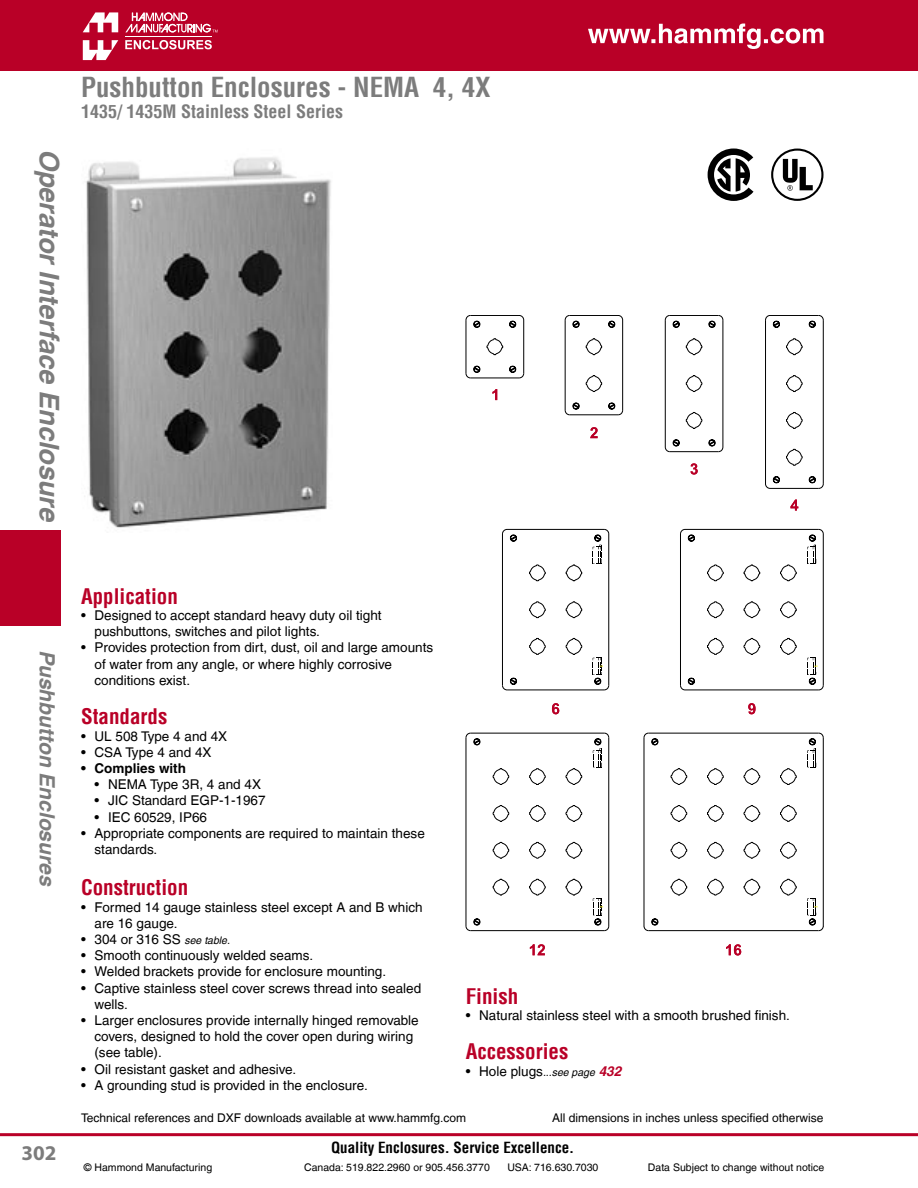
<style>
.page{position:relative;width:918px;height:1188px;background:#fff}
.page>*{position:absolute;margin:0;border:0;box-sizing:border-box;transform-origin:0 0}
.t1{font:700 condensed 27px "Helvetica";color:#7c7c7c}
.t2{font:italic 700 27px "Helvetica";color:#7c7c7c}
.t3{font:700 condensed 21px "Helvetica";color:#b90027}
.t4{font:italic 700 21px "Helvetica";color:#7c7c7c}
.t5{font:700 21px "Myriad";color:#7c7c7c}
.t6{font:700 condensed 18px "Helvetica";color:#7c7c7c}
.t7{font:700 condensed 15px "Helvetica";color:#000}
.t8{font:13.5px/16.2px "Helvetica";color:#000}
.t9{font:700 13.5px "Helvetica";color:#000}
.t10{font:12px "Helvetica";color:#000}
.t11{font:10.5px "Helvetica";color:#000}
.t12{font:italic 10.5px "Helvetica";color:#000}
.s1{font-style:italic;font-size:10.5px}
.s2{font-style:normal;font-size:13.5px}
.s3{font-weight:700;font-size:13.5px;color:#b90027}
</style>
<div class="page">
<div style="left:0;top:530px;width:61px;height:96px;background:#b90027"></div>
<hr style="left:0;top:1133px;width:918px;height:3px;background:#b90027">
<div style="left:0;top:0;width:918px;height:70px;background:#b90027"></div>
<svg style="left:83px;top:12px;width:35px;height:20px"></svg>
<svg style="left:83px;top:40px;width:35px;height:20px"></svg>
<svg style="left:125px;top:12px;width:93px;height:20px"></svg>
<hr style="left:125px;top:36px;width:87px;height:1px;background:#fff">
<svg style="left:125px;top:40px;width:87px;height:9px"></svg>
<svg style="left:588px;top:24px;width:236px;height:25px"></svg>
<img style="left:86px;top:157px;width:245px;height:371px">
<svg style="left:590px;top:427px;width:8px;height:11px"></svg>
<svg style="left:565px;top:315px;width:58px;height:100px"></svg>
<svg style="left:690px;top:463px;width:8px;height:12px"></svg>
<svg style="left:665px;top:315px;width:58px;height:137px"></svg>
<svg style="left:790px;top:500px;width:8px;height:11px"></svg>
<svg style="left:765px;top:315px;width:59px;height:174px"></svg>
<svg style="left:748px;top:703px;width:8px;height:11px"></svg>
<svg style="left:680px;top:529px;width:144px;height:161px"></svg>
<svg style="left:492px;top:389px;width:5px;height:11px"></svg>
<svg style="left:466px;top:315px;width:58px;height:63px"></svg>
<svg style="left:552px;top:703px;width:7px;height:11px"></svg>
<svg style="left:502px;top:529px;width:107px;height:161px"></svg>
<svg style="left:530px;top:944px;width:15px;height:11px"></svg>
<svg style="left:466px;top:733px;width:143px;height:198px"></svg>
<svg style="left:726px;top:944px;width:15px;height:11px"></svg>
<svg style="left:644px;top:733px;width:180px;height:198px"></svg>
<svg style="left:708px;top:148px;width:46px;height:53px"></svg>
<svg style="left:771px;top:149px;width:53px;height:52px"></svg>
<h1 class="t2" style="left:66px;top:148px;width:375px;rotate:90deg">Operator Interface Enclosure</h1>
<h1 class="t1" style="left:81px;top:70px;width:411px">Pushbutton Enclosures - NEMA 4, 4X</h1>
<h3 class="t6" style="left:81px;top:101px;width:264px">1435/ 1435M Stainless Steel Series</h3>
<h2 class="t4" style="left:60px;top:650px;width:238px;rotate:90deg">Pushbutton Enclosures</h2>
<h2 class="t3" style="left:81px;top:583px;width:98px">Application</h2>
<p class="t8" style="left:94px;top:607px;width:340px">Designed to accept standard heavy duty oil tight pushbuttons, switches and pilot lights.<br>Provides protection from dirt, dust, oil and large amounts of water from any angle, or where highly corrosive conditions exist.</p>
<h2 class="t3" style="left:81px;top:704px;width:88px">Standards</h2>
<p class="t8" style="left:94px;top:728px;width:134px">UL 508 Type 4 and 4X<br>CSA Type 4 and 4X</p>
<p class="t9" style="left:94px;top:760px;width:93px">Complies with</p>
<p class="t8" style="left:108px;top:776px;width:155px">NEMA Type 3R, 4 and 4X</p>
<p class="t8" style="left:108px;top:792px;width:159px">JIC Standard EGP-1-1967</p>
<p class="t8" style="left:108px;top:809px;width:101px">IEC 60529, IP66</p>
<p class="t8" style="left:94px;top:825px;width:332px">Appropriate components are required to maintain these</p>
<p class="t8" style="left:94px;top:841px;width:64px">standards.</p>
<h2 class="t3" style="left:81px;top:875px;width:109px">Construction</h2>
<p class="t8" style="left:94px;top:899px;width:330px">Formed 14 gauge stainless steel except A and B which are 16 gauge.<br>304 or 316 SS <span class="s1">see table.<br></span>Smooth continuously welded seams.<br>Welded brackets provide for enclosure mounting.<br>Captive stainless steel cover screws thread into sealed wells.<br>Larger enclosures provide internally hinged removable covers, designed to hold the cover open during wiring (see table).<br>Oil resistant gasket and adhesive.<br>A grounding stud is provided in the enclosure.</p>
<p class="t8" style="left:81px;top:607px;width:6px">•</p>
<p class="t8" style="left:81px;top:639px;width:6px">•</p>
<p class="t8" style="left:81px;top:728px;width:6px">• •</p>
<p class="t9" style="left:81px;top:760px;width:6px">•</p>
<p class="t8" style="left:94px;top:776px;width:6px;text-align:justify">• • •</p>
<p class="t8" style="left:81px;top:825px;width:6px">•</p>
<p class="t8" style="left:81px;top:899px;width:6px">•</p>
<p class="t8" style="left:81px;top:931px;width:6px;text-align:justify">• • • •</p>
<p class="t8" style="left:81px;top:1012px;width:6px">•</p>
<p class="t8" style="left:81px;top:1061px;width:6px">• •</p>
<h2 class="t3" style="left:466px;top:983px;width:54px">Finish</h2>
<p class="t8" style="left:479px;top:1007px;width:312px">Natural stainless steel with a smooth brushed finish.</p>
<h2 class="t3" style="left:466px;top:1039px;width:104px">Accessories</h2>
<p class="t12" style="left:479px;top:1066px;width:143px"><span class="s2">Hole plugs</span>...see page <span class="s3">432</span></p>
<p class="t8" style="left:466px;top:1007px;width:6px">•</p>
<p class="t8" style="left:466px;top:1063px;width:6px">•</p>
<p class="t10" style="left:81px;top:1111px;width:387px">Technical references and DXF downloads available at www.hammfg.com</p>
<p class="t10" style="left:552px;top:1111px;width:273px">All dimensions in inches unless specified otherwise</p>
<h2 class="t5" style="left:22px;top:1142px;width:36px">302</h2>
<p class="t7" style="left:331px;top:1138px;width:245px">Quality Enclosures. Service Excellence.</p>
<p class="t11" style="left:84px;top:1161px;width:130px">© Hammond Manufacturing</p>
<p class="t11" style="left:304px;top:1161px;width:187px">Canada: 519.822.2960 or 905.456.3770</p>
<p class="t11" style="left:507px;top:1161px;width:93px">USA: 716.630.7030</p>
<p class="t11" style="left:648px;top:1161px;width:178px">Data Subject to change without notice</p>
</div>
